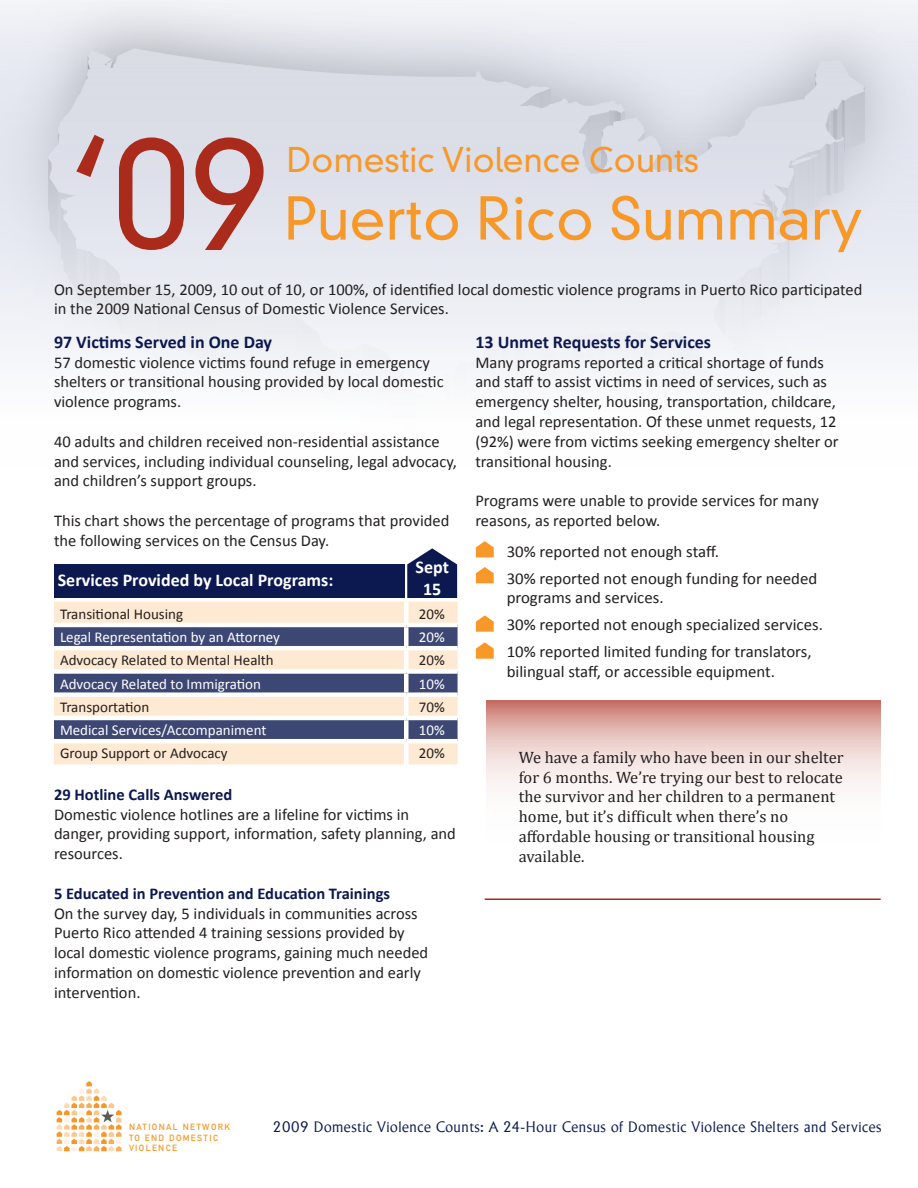
<style>
.page{position:relative;width:918px;height:1188px;background:#fff}
.page>*{position:absolute;margin:0;border:0;box-sizing:border-box;transform-origin:0 0}
.t1{font:300 150px "DIN Neuzeit Grotesk Std";color:#aa2b1c}
.t2{font:300 57px "DIN Neuzeit Grotesk Std";color:#f89828}
.t3{font:300 33px "DIN Neuzeit Grotesk Std";color:#f89828}
.t4{font:700 18px "Calibri";color:#0c1950}
.t5{font:700 18px "Calibri";color:#fff}
.t6{font:16.5px/19.8px "Calibri";color:#231f20}
.t7{font:16.5px/19.8px "Cambria";color:#231f20}
.t8{font:700 16.5px "Calibri";color:#0c1950}
.t9{font:300 15.75px "Adelon";letter-spacing:-.005em;color:#0c1950}
.t10{font:15px "Calibri";color:#fff}
.t11{font:15px "Calibri";color:#231f20}
.t12{font:8.85px/10.6px "DIN Mittelschrift Std";letter-spacing:.15em;color:#f79829}
</style>
<div class="page">
<svg style="left:0;top:0;width:918px;height:376px"></svg>
<div style="left:54px;top:564px;width:350px;height:34px;background:#0c1950"></div>
<div style="left:54px;top:602px;width:404px;height:162px;background:#fee9d2"></div>
<svg style="left:54px;top:627px;width:404px;height:112px;background:#8b899a"></svg>
<div style="left:404px;top:602px;width:5px;height:21px;background:#fff"></div>
<hr style="left:54px;top:623px;width:352px;height:4px;background:#fff">
<hr style="left:406px;top:623px;width:52px;height:4px;background:#fff">
<div style="left:404px;top:627px;width:5px;height:19px;background:#fff"></div>
<hr style="left:54px;top:646px;width:352px;height:4px;background:#fff">
<hr style="left:406px;top:646px;width:52px;height:4px;background:#fff">
<div style="left:404px;top:650px;width:5px;height:19px;background:#fff"></div>
<div style="left:54px;top:669px;width:352px;height:5px;background:#fff"></div>
<div style="left:406px;top:669px;width:52px;height:5px;background:#fff"></div>
<div style="left:404px;top:674px;width:5px;height:18px;background:#fff"></div>
<div style="left:54px;top:692px;width:352px;height:5px;background:#fff"></div>
<div style="left:406px;top:692px;width:52px;height:5px;background:#fff"></div>
<div style="left:404px;top:697px;width:5px;height:19px;background:#fff"></div>
<hr style="left:54px;top:716px;width:352px;height:4px;background:#fff">
<hr style="left:406px;top:716px;width:52px;height:4px;background:#fff">
<div style="left:404px;top:720px;width:5px;height:19px;background:#fff"></div>
<hr style="left:54px;top:739px;width:352px;height:4px;background:#fff">
<hr style="left:406px;top:739px;width:52px;height:4px;background:#fff">
<div style="left:404px;top:743px;width:5px;height:21px;background:#fff"></div>
<svg style="left:407px;top:548px;width:50px;height:50px"></svg>
<svg style="left:57px;top:1081px;width:65px;height:70px"></svg>
<hr style="left:485px;top:898px;width:396px;height:2px;background:#aa2b1c">
<svg style="left:487px;top:701px;width:394px;height:199px"></svg>
<svg style="left:476px;top:541px;width:18px;height:16px"></svg>
<svg style="left:476px;top:567px;width:18px;height:16px"></svg>
<svg style="left:476px;top:615px;width:18px;height:17px"></svg>
<svg style="left:476px;top:642px;width:18px;height:17px"></svg>
<p class="t1" style="left:68px;top:104px;width:202px">‘09</p>
<p class="t3" style="left:287px;top:140px;width:414px">Domestic Violence Counts</p>
<p class="t2" style="left:284px;top:185px;width:581px">Puerto Rico Summary</p>
<p class="t6" style="left:54px;top:279px;width:810px">On September 15, 2009, 10 out of 10, or 100%, of identified local domestic violence programs in Puerto Rico participated in the 2009 National Census of Domestic Violence Services.</p>
<p class="t4" style="left:54px;top:331px;width:220px">97 Victims Served in One Day</p>
<p class="t6" style="left:54px;top:352px;width:391px">57 domestic violence victims found refuge in emergency shelters or transitional housing provided by local domestic violence programs.</p>
<p class="t6" style="left:54px;top:431px;width:404px">40 adults and children received non-residential assistance and services, including individual counseling, legal advocacy, and children’s support groups.</p>
<p class="t6" style="left:54px;top:510px;width:397px">This chart shows the percentage of programs that provided the following services on the Census Day.</p>
<p class="t5" style="left:58px;top:569px;width:277px">Services Provided by Local Programs:</p>
<p class="t5" style="left:416px;top:556px;width:35px">Sept</p>
<p class="t5" style="left:423px;top:577px;width:20px">15</p>
<p class="t11" style="left:60px;top:605px;width:125px">Transitional Housing</p>
<p class="t11" style="left:419px;top:605px;width:27px">20%</p>
<p class="t10" style="left:60px;top:628px;width:222px">Legal Representation by an Attorney</p>
<p class="t10" style="left:419px;top:628px;width:27px">20%</p>
<p class="t11" style="left:60px;top:651px;width:215px">Advocacy Related to Mental Health</p>
<p class="t11" style="left:419px;top:651px;width:27px">20%</p>
<p class="t10" style="left:60px;top:674px;width:202px">Advocacy Related to Immigration</p>
<p class="t10" style="left:419px;top:674px;width:27px">10%</p>
<p class="t11" style="left:60px;top:698px;width:91px">Transportation</p>
<p class="t11" style="left:419px;top:698px;width:27px">70%</p>
<p class="t10" style="left:60px;top:721px;width:208px">Medical Services/Accompaniment</p>
<p class="t10" style="left:419px;top:721px;width:27px">10%</p>
<p class="t11" style="left:60px;top:744px;width:169px">Group Support or Advocacy</p>
<p class="t11" style="left:419px;top:744px;width:27px">20%</p>
<p class="t8" style="left:54px;top:784px;width:180px">29 Hotline Calls Answered</p>
<p class="t6" style="left:54px;top:804px;width:403px">Domestic violence hotlines are a lifeline for victims in danger, providing support, information, safety planning, and resources.</p>
<p class="t8" style="left:54px;top:883px;width:338px">5 Educated in Prevention and Education Trainings</p>
<p class="t6" style="left:54px;top:903px;width:376px">On the survey day, 5 individuals in communities across Puerto Rico attended 4 training sessions provided by local domestic violence programs, gaining much needed information on domestic violence prevention and early intervention.</p>
<p class="t4" style="left:475px;top:331px;width:237px">13 Unmet Requests for Services</p>
<p class="t6" style="left:475px;top:352px;width:365px">Many programs reported a critical shortage of funds and staff to assist victims in need of services, such as emergency shelter, housing, transportation, childcare, and legal representation. Of these unmet requests, 12 (92%) were from victims seeking emergency shelter or transitional housing.</p>
<p class="t6" style="left:475px;top:490px;width:345px">Programs were unable to provide services for many reasons, as reported below.</p>
<p class="t6" style="left:507px;top:540px;width:214px">30% reported not enough staff.</p>
<p class="t6" style="left:507px;top:567px;width:312px">30% reported not enough funding for needed programs and services.</p>
<p class="t6" style="left:507px;top:614px;width:318px">30% reported not enough specialized services.</p>
<p class="t6" style="left:507px;top:641px;width:306px">10% reported limited funding for translators, bilingual staff, or accessible equipment.</p>
<p class="t7" style="left:519px;top:747px;width:326px">We have a family who have been in our shelter for 6 months. We’re trying our best to relocate the survivor and her children to a permanent home, but it’s difficult when there’s no affordable housing or transitional housing available.</p>
<p class="t12" style="left:129px;top:1122px;width:103px">NATIONAL NETWORK<br>TO END DOMESTIC<br>VIOLENCE</p>
<p class="t9" style="left:273px;top:1118px;width:611px">2009 Domestic Violence Counts: A 24-Hour Census of Domestic Violence Shelters and Services</p>
</div>
